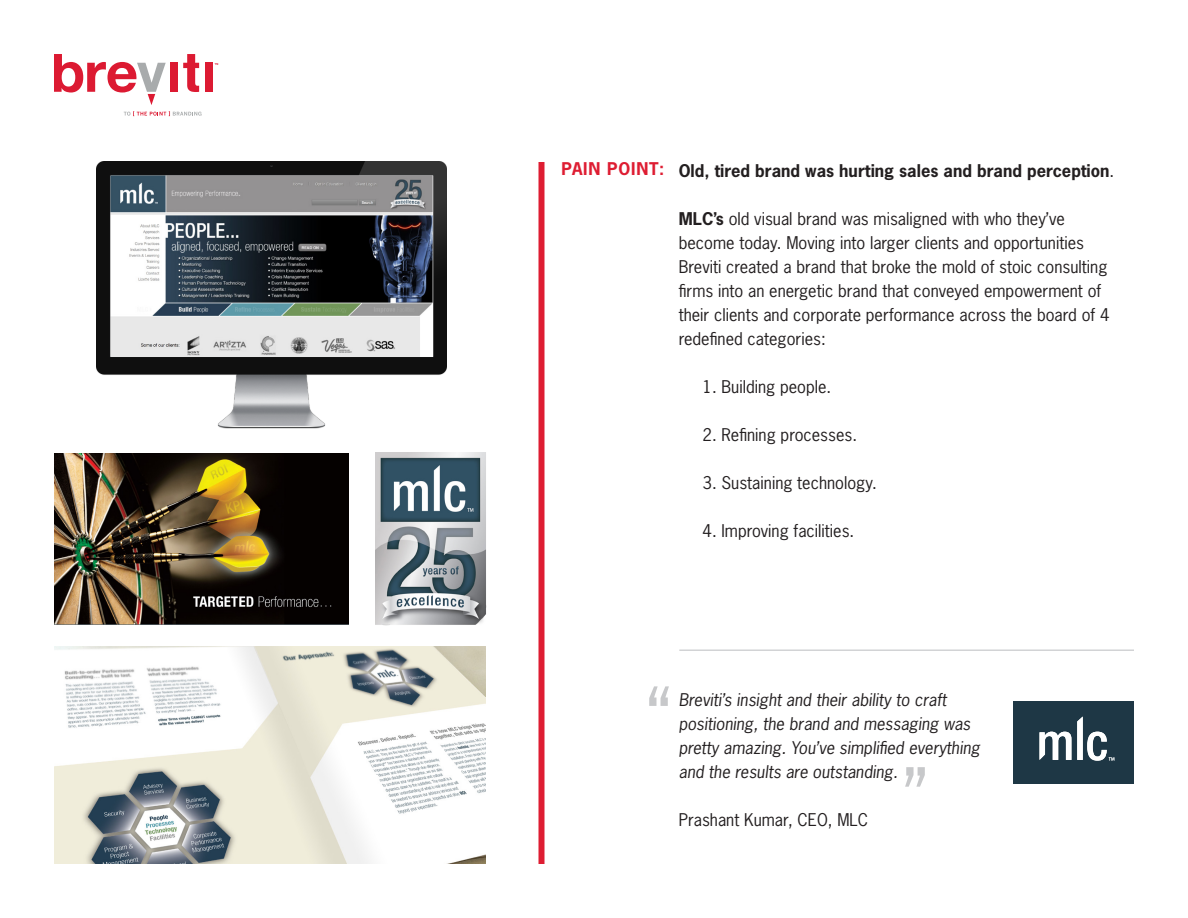
<style>
.page{position:relative;width:1188px;height:918px;background:#fff}
.page>*{position:absolute;margin:0;border:0;box-sizing:border-box;transform-origin:0 0}
.t1{font:72px "News Gothic";color:#c7c8ca}
.t2{font:16.5px/24px "News Gothic";color:#231f20}
.t3{font:italic 16.5px/24px "News Gothic";color:#231f20}
.t4{font:700 16.5px "News Gothic";color:#231f20}
.s1{color:#de1d32}
.s2{font-weight:400}
.s3{font-weight:700}
</style>
<div class="page">
<div style="left:170px;top:63px;width:8px;height:29px;background:#dc1a32"></div>
<svg style="left:183px;top:54px;width:16px;height:38px"></svg>
<div style="left:205px;top:63px;width:8px;height:29px;background:#dc1a32"></div>
<svg style="left:54px;top:54px;width:112px;height:51px"></svg>
<svg style="left:124px;top:111px;width:78px;height:5px"></svg>
<div style="left:538px;top:162px;width:6px;height:702px;background:#de1d32"></div>
<div style="left:1014px;top:701px;width:120px;height:82px;background:#1e3745"></div>
<svg style="left:1040px;top:732px;width:31px;height:28px"></svg>
<svg style="left:1077px;top:717px;width:37px;height:44px"></svg>
<img style="left:54px;top:453px;width:295px;height:171px">
<img style="left:96px;top:162px;width:350px;height:267px">
<img style="left:376px;top:453px;width:111px;height:173px">
<img style="left:54px;top:647px;width:432px;height:217px">
<hr style="left:679px;top:650px;width:455px;height:1px;background:#bcbdc0">
<p class="t4" style="left:562px;top:160px;width:554px"><span class="s1">PAIN POINT:</span> Old, tired brand was hurting sales and brand perception<span class="s2">.</span></p>
<p class="t2" style="left:679px;top:206px;width:432px"><span class="s3">MLC’s</span> old visual brand was misaligned with who they’ve become today. Moving into larger clients and opportunities Breviti created a brand that broke the mold of stoic consulting firms into an energetic brand that conveyed empowerment of their clients and corporate performance across the board of 4 redefined categories:</p>
<p class="t2" style="left:703px;top:374px;width:130px">1. Building people.</p>
<p class="t2" style="left:703px;top:422px;width:156px">2. Refining processes.</p>
<p class="t2" style="left:703px;top:470px;width:176px">3. Sustaining technology.</p>
<p class="t2" style="left:703px;top:518px;width:153px">4. Improving facilities.</p>
<p class="t1" style="left:646px;top:669px;width:27px">“</p>
<p class="t3" style="left:679px;top:688px;width:303px">Breviti’s insight and their ability to craft positioning, the brand and messaging was pretty amazing. You’ve simplified everything and the results are outstanding.</p>
<p class="t2" style="left:679px;top:808px;width:191px">Prashant Kumar, CEO, MLC</p>
<p class="t1" style="left:903px;top:750px;width:27px">”</p>
</div>
